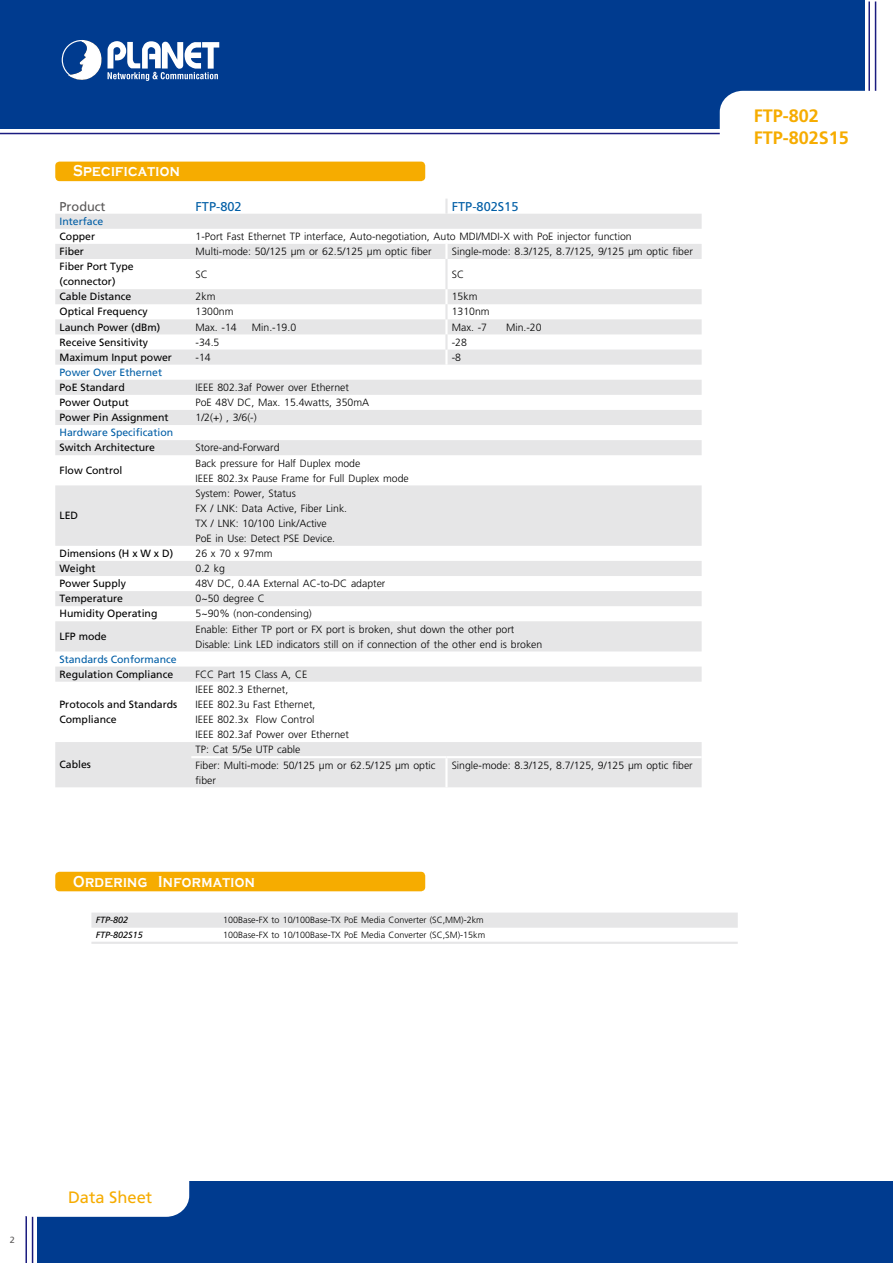
<style>
.page{position:relative;width:893px;height:1263px;background:#fff}
.page>*{position:absolute;margin:0;border:0;box-sizing:border-box;transform-origin:0 0}
.t1{font:700 18px/21.6px "Frutiger";color:#f6ac00}
.t2{font:16.5px "Frutiger";color:#f6ac00}
.t3{font:700 16.2px "Copperplate Gothic";letter-spacing:.025em;color:#fff;scale:.83 1}
.t4{font:12.75px "Frutiger";color:#005ea6}
.t5{font:12.75px "Frutiger";color:#595757}
.t6{font:300 10.5px/15px "Frutiger";color:#000}
.t7{font:10.5px/15px "Frutiger";color:#000}
.t8{font:10.5px "Frutiger";color:#005ea6}
.t9{font:300 9px "Frutiger";color:#000}
.t10{font:italic 9px "Frutiger";color:#000}
.t11{font:9px "Frutiger";color:#595757}
</style>
<div class="page">
<div style="left:0;top:1px;width:864px;height:128px;background:#003b8f"></div>
<hr style="left:868px;top:2px;width:2px;height:127px;background:#1b1c80">
<hr style="left:875px;top:2px;width:1px;height:127px;background:#1b1c80">
<svg style="left:62px;top:40px;width:157px;height:41px"></svg>
<div style="left:720px;top:91px;width:156px;height:38px;background:#fff"></div>
<hr style="left:0;top:133px;width:720px;height:1px;background:#1b1c80">
<div style="left:37px;top:1181px;width:856px;height:82px;background:#003b8f"></div>
<hr style="left:32px;top:1181px;width:1px;height:82px;background:#181878">
<hr style="left:25px;top:1181px;width:2px;height:82px;background:#1b1c80">
<div style="left:8px;top:1152px;width:181px;height:65px;background:#fff;border-radius:22px"></div>
<div style="left:55px;top:162px;width:370px;height:19px;background:#f6ac00;border-radius:4px"></div>
<div style="left:55px;top:872px;width:370px;height:19px;background:#f6ac00;border-radius:4px"></div>
<div style="left:91px;top:912px;width:647px;height:16px;background:#e6e6e7"></div>
<hr style="left:91px;top:942px;width:128px;height:2px;background:#e6e6e7">
<hr style="left:219px;top:942px;width:519px;height:2px;background:#e6e6e7">
<svg style="left:55px;top:214px;width:647px;height:573px;fill:#e6e6e7"></svg>
<hr style="left:445px;top:244px;width:3px;height:15px;background:#fff">
<hr style="left:445px;top:289px;width:3px;height:15px;background:#fff">
<hr style="left:445px;top:319px;width:3px;height:15px;background:#fff">
<hr style="left:445px;top:350px;width:3px;height:15px;background:#fff">
<hr style="left:445px;top:334px;width:3px;height:16px;background:#e6e6e7">
<hr style="left:445px;top:304px;width:3px;height:15px;background:#e6e6e7">
<hr style="left:445px;top:259px;width:3px;height:30px;background:#e6e6e7">
<hr style="left:445px;top:199px;width:3px;height:15px;background:#e6e6e7">
<hr style="left:445px;top:758px;width:3px;height:29px;background:#fff">
<hr style="left:191px;top:756px;width:255px;height:2px;background:#fff">
<hr style="left:446px;top:756px;width:256px;height:2px;background:#fff">
<h3 class="t3" style="left:73px;top:162px;width:130px">Specification</h3>
<p class="t5" style="left:60px;top:199px;width:48px">Product</p>
<p class="t4" style="left:196px;top:199px;width:48px">FTP-802</p>
<p class="t4" style="left:452px;top:199px;width:68px">FTP-802S15</p>
<p class="t8" style="left:60px;top:215px;width:45px">Interface</p>
<p class="t7" style="left:60px;top:229px;width:37px">Copper</p>
<p class="t6" style="left:196px;top:229px;width:438px">1-Port Fast Ethernet TP interface, Auto-negotiation, Auto MDI/MDI-X with PoE injector function</p>
<p class="t7" style="left:60px;top:244px;width:26px">Fiber</p>
<p class="t6" style="left:196px;top:244px;width:238px">Multi-mode: 50/125 μm or 62.5/125 μm optic fiber</p>
<p class="t6" style="left:452px;top:244px;width:243px">Single-mode: 8.3/125, 8.7/125, 9/125 μm optic fiber</p>
<p class="t7" style="left:60px;top:259px;width:76px">Fiber Port Type (connector)</p>
<p class="t6" style="left:196px;top:267px;width:14px">SC</p>
<p class="t6" style="left:452px;top:267px;width:14px">SC</p>
<p class="t7" style="left:60px;top:289px;width:73px">Cable Distance</p>
<p class="t6" style="left:196px;top:289px;width:21px">2km</p>
<p class="t6" style="left:452px;top:289px;width:27px">15km</p>
<p class="t7" style="left:59px;top:304px;width:90px">Optical Frequency</p>
<p class="t6" style="left:196px;top:304px;width:39px">1300nm</p>
<p class="t6" style="left:452px;top:304px;width:39px">1310nm</p>
<p class="t7" style="left:59px;top:319px;width:102px">Launch Power (dBm)</p>
<p class="t6" style="left:196px;top:319px;width:43px">Max. -14</p>
<p class="t6" style="left:252px;top:319px;width:46px">Min.-19.0</p>
<p class="t6" style="left:452px;top:319px;width:37px">Max. -7</p>
<p class="t6" style="left:506px;top:319px;width:37px">Min.-20</p>
<p class="t7" style="left:59px;top:334px;width:90px">Receive Sensitivity</p>
<p class="t6" style="left:196px;top:335px;width:25px">-34.5</p>
<p class="t6" style="left:452px;top:335px;width:17px">-28</p>
<p class="t7" style="left:59px;top:350px;width:114px">Maximum Input power</p>
<p class="t6" style="left:196px;top:350px;width:17px">-14</p>
<p class="t6" style="left:452px;top:350px;width:11px">-8</p>
<p class="t8" style="left:59px;top:366px;width:104px">Power Over Ethernet</p>
<p class="t7" style="left:59px;top:380px;width:67px">PoE Standard</p>
<p class="t6" style="left:196px;top:380px;width:155px">IEEE 802.3af Power over Ethernet</p>
<p class="t7" style="left:59px;top:395px;width:71px">Power Output</p>
<p class="t6" style="left:196px;top:395px;width:175px">PoE 48V DC, Max. 15.4watts, 350mA</p>
<p class="t7" style="left:59px;top:410px;width:111px">Power Pin Assignment</p>
<p class="t6" style="left:196px;top:410px;width:63px">1/2(+) , 3/6(-)</p>
<p class="t8" style="left:59px;top:426px;width:115px">Hardware Specification</p>
<p class="t7" style="left:59px;top:440px;width:97px">Switch Architecture</p>
<p class="t6" style="left:196px;top:440px;width:85px">Store-and-Forward</p>
<p class="t7" style="left:59px;top:463px;width:64px">Flow Control</p>
<p class="t6" style="left:196px;top:455px;width:215px">Back pressure for Half Duplex mode<br>IEEE 802.3x Pause Frame for Full Duplex mode</p>
<p class="t7" style="left:59px;top:508px;width:20px">LED</p>
<p class="t6" style="left:196px;top:486px;width:153px">System: Power, Status<br>FX / LNK: Data Active, Fiber Link.<br>TX / LNK: 10/100 Link/Active<br>PoE in Use: Detect PSE Device.</p>
<p class="t7" style="left:59px;top:546px;width:115px">Dimensions (H x W x D)</p>
<p class="t6" style="left:196px;top:546px;width:79px">26 x 70 x 97mm</p>
<p class="t7" style="left:59px;top:561px;width:38px">Weight</p>
<p class="t6" style="left:196px;top:561px;width:31px">0.2 kg</p>
<p class="t7" style="left:59px;top:576px;width:68px">Power Supply</p>
<p class="t6" style="left:196px;top:576px;width:191px">48V DC, 0.4A External AC-to-DC adapter</p>
<p class="t7" style="left:59px;top:591px;width:65px">Temperature</p>
<p class="t6" style="left:196px;top:591px;width:71px">0~50 degree C</p>
<p class="t7" style="left:59px;top:606px;width:100px">Humidity Operating</p>
<p class="t6" style="left:196px;top:606px;width:118px">5~90% (non-condensing)</p>
<p class="t7" style="left:59px;top:629px;width:49px">LFP mode</p>
<p class="t6" style="left:196px;top:621px;width:348px">Enable: Either TP port or FX port is broken, shut down the other port<br>Disable: Link LED indicators still on if connection of the other end is broken</p>
<p class="t8" style="left:59px;top:653px;width:119px">Standards Conformance</p>
<p class="t7" style="left:59px;top:667px;width:115px">Regulation Compliance</p>
<p class="t6" style="left:196px;top:667px;width:113px">FCC Part 15 Class A, CE</p>
<p class="t7" style="left:59px;top:697px;width:119px">Protocols and Standards<br>Compliance</p>
<p class="t6" style="left:196px;top:682px;width:155px">IEEE 802.3 Ethernet,<br>IEEE 802.3u Fast Ethernet,<br>IEEE 802.3x Flow Control<br>IEEE 802.3af Power over Ethernet</p>
<p class="t7" style="left:59px;top:757px;width:33px">Cables</p>
<p class="t6" style="left:196px;top:741px;width:242px;line-height:16.2px">TP: Cat 5/5e UTP cable<br>Fiber: Multi-mode: 50/125 μm or 62.5/125 μm optic</p>
<p class="t6" style="left:196px;top:773px;width:22px">fiber</p>
<p class="t6" style="left:452px;top:758px;width:243px">Single-mode: 8.3/125, 8.7/125, 9/125 μm optic fiber</p>
<h3 class="t3" style="left:73px;top:872px;width:220px">Ordering Information</h3>
<p class="t10" style="left:96px;top:915px;width:34px">FTP-802</p>
<p class="t9" style="left:223px;top:915px;width:262px">100Base-FX to 10/100Base-TX PoE Media Converter (SC,MM)-2km</p>
<p class="t10" style="left:96px;top:929px;width:49px">FTP-802S15</p>
<p class="t9" style="left:223px;top:930px;width:264px">100Base-FX to 10/100Base-TX PoE Media Converter (SC,SM)-15km</p>
<h1 class="t1" style="left:754px;top:105px;width:97px">FTP-802<br>FTP-802S15</h1>
<p class="t11" style="left:10px;top:1234px;width:7px">2</p>
<h2 class="t2" style="left:68px;top:1188px;width:86px">Data Sheet</h2>
</div>
